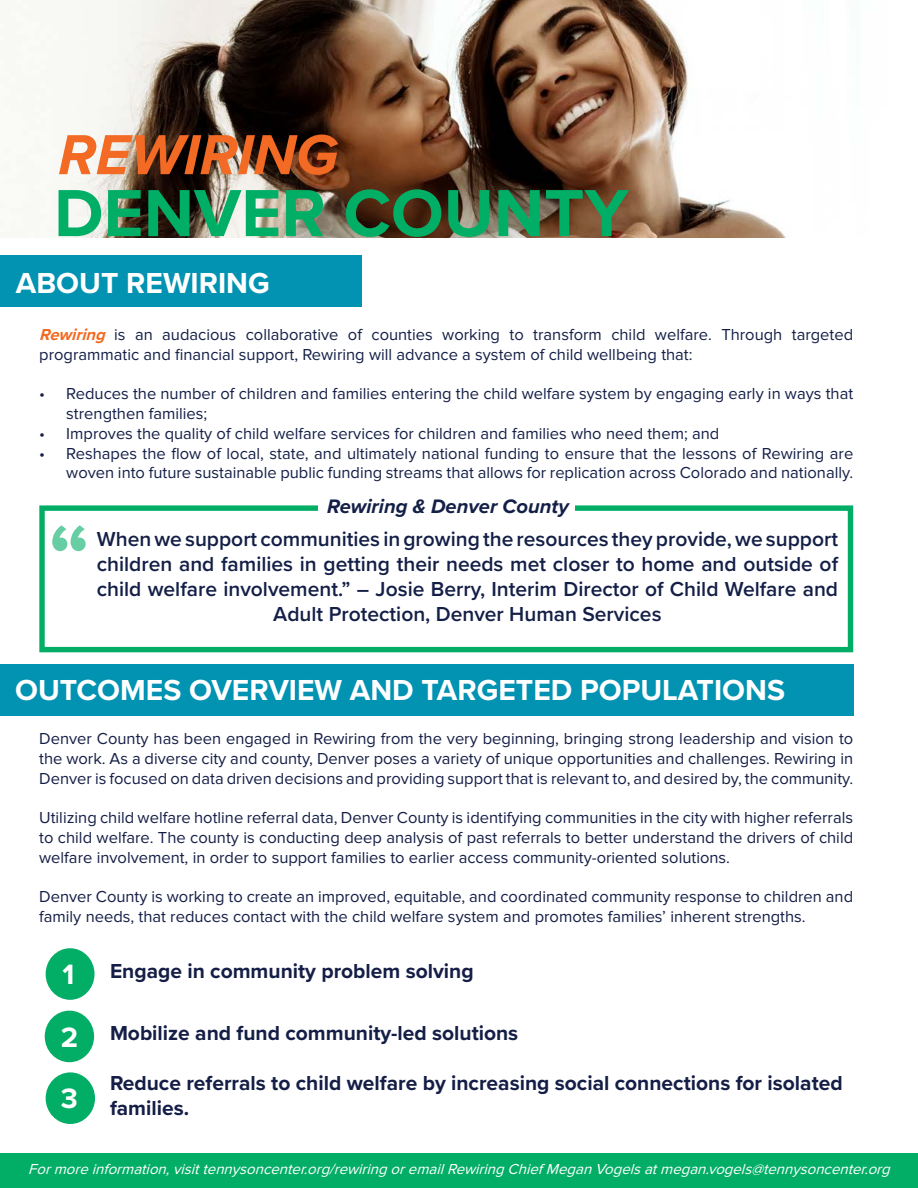
<style>
.page{position:relative;width:918px;height:1188px;background:#fff}
.page>*{position:absolute;margin:0;border:0;box-sizing:border-box;transform-origin:0 0}
.t1{font:700 90px "Proxima Nova";color:#02ae66}
.t2{font:700 69px "Proxima Nova";color:#00ae66}
.t3{font:italic 700 58.5px "Proxima Nova";color:#f26a24}
.t4{font:700 30px "Proxima Nova";color:#fff}
.t5{font:700 29.1px "Proxima Nova";color:#fff}
.t6{font:600 21px/25.2px "Proxima Nova";color:#141f47;text-align:center}
.t7{font:700 21px/25.2px "Proxima Nova";color:#151e46}
.t8{font:italic 700 20.25px "Proxima Nova";color:#141f47}
.t9{font:16.5px/19.8px "Proxima Nova";color:#151e46;text-align:justify}
.t10{font:16.5px/19.8px "Proxima Nova";color:#141f47}
.t11{font:italic 15px "Proxima Nova";color:#fff}
.s1{font-weight:700;font-style:italic;color:#f26921}
.s2{font-size:29.1px;color:#fff}
</style>
<div class="page">
<img style="left:0;top:0;width:786px;height:238px">
<div style="left:39px;top:505px;width:814px;height:147px;background:#fff;border:5px solid #02ae66"></div>
<div style="left:318px;top:497px;width:257px;height:21px;background:#fff"></div>
<div style="left:0;top:255px;width:361px;height:52px;background:#0293b3"></div>
<div style="left:0;top:664px;width:853px;height:52px;background:#0293b3"></div>
<div style="left:46px;top:949px;width:48px;height:50px;background:#02ae66;border-radius:50%"></div>
<div style="left:46px;top:948px;width:49px;height:52px;border:2px solid #02ae66;border-radius:50%"></div>
<div style="left:45px;top:1011px;width:48px;height:50px;background:#02ae66;border-radius:50%"></div>
<div style="left:45px;top:1011px;width:49px;height:51px;border:2px solid #02ae66;border-radius:50%"></div>
<div style="left:46px;top:1073px;width:48px;height:50px;background:#02ae66;border-radius:50%"></div>
<div style="left:46px;top:1072px;width:49px;height:52px;border:2px solid #02ae66;border-radius:50%"></div>
<div style="left:0;top:1153px;width:918px;height:35px;background:#02ae66"></div>
<h3 class="t3" style="left:58px;top:111px;width:281px">REWIRING</h3>
<h2 class="t2" style="left:54px;top:162px;width:576px">DENVER COUNTY</h2>
<h3 class="t4" style="left:16px;top:261px;width:255px">ABOUT REWIRING</h3>
<p class="t10" style="left:39px;top:325px;width:815px"><span class="s1">Rewiring</span> is an audacious collaborative of counties working to transform child welfare. Through targeted programmatic and financial support, Rewiring will advance a system of child wellbeing that:</p>
<p class="t10" style="left:66px;top:384px;width:788px;text-indent:-27px">• Reduces the number of children and families entering the child welfare system by engaging early in ways that strengthen families;</p>
<p class="t10" style="left:39px;top:424px;width:682px">• Improves the quality of child welfare services for children and families who need them; and</p>
<p class="t10" style="left:39px;top:444px;width:815px;text-align:right">• Reshapes the flow of local, state, and ultimately national funding to ensure that the lessons of Rewiring are woven into future sustainable public funding streams that allows for replication across Colorado and nationally.</p>
<h1 class="t1" style="left:49px;top:489px;width:43px">“</h1>
<p class="t8" style="left:327px;top:491px;width:243px">Rewiring &amp; Denver County</p>
<p class="t6" style="left:97px;top:526px;width:743px">When we support communities in growing the resources they provide, we support children and families in getting their needs met closer to home and outside of child welfare involvement.” – Josie Berry, Interim Director of Child Welfare and Adult Protection, Denver Human Services</p>
<h3 class="t4" style="left:15px;top:668px;width:771px">OUTCOMES OVERVIEW AND TARGETED POPULATIONS</h3>
<p class="t9" style="left:39px;top:729px;width:816px">Denver County has been engaged in Rewiring from the very beginning, bringing strong leadership and vision to the work. As a diverse city and county, Denver poses a variety of unique opportunities and challenges. Rewiring in Denver is focused on data driven decisions and providing support that is relevant to, and desired by, the community.</p>
<p class="t9" style="left:39px;top:808px;width:815px">Utilizing child welfare hotline referral data, Denver County is identifying communities in the city with higher referrals to child welfare. The county is conducting deep analysis of past referrals to better understand the drivers of child welfare involvement, in order to support families to earlier access community-oriented solutions.</p>
<p class="t9" style="left:39px;top:887px;width:815px">Denver County is working to create an improved, equitable, and coordinated community response to children and family needs, that reduces contact with the child welfare system and promotes families’ inherent strengths.</p>
<p class="t7" style="left:62px;top:958px;width:413px"><span class="s2">1</span> Engage in community problem solving</p>
<p class="t7" style="left:61px;top:1020px;width:459px"><span class="s2">2</span> Mobilize and fund community-led solutions</p>
<h3 class="t5" style="left:61px;top:1077px;width:19px">3</h3>
<p class="t7" style="left:110px;top:1070px;width:734px">Reduce referrals to child welfare by increasing social connections for isolated families.</p>
<p class="t11" style="left:28px;top:1161px;width:868px">Formoreinformation,visittennysoncenter.org/rewiringoremailRewiringChief MeganVogelsatmegan.vogels@tennysoncenter.org</p>
</div>
